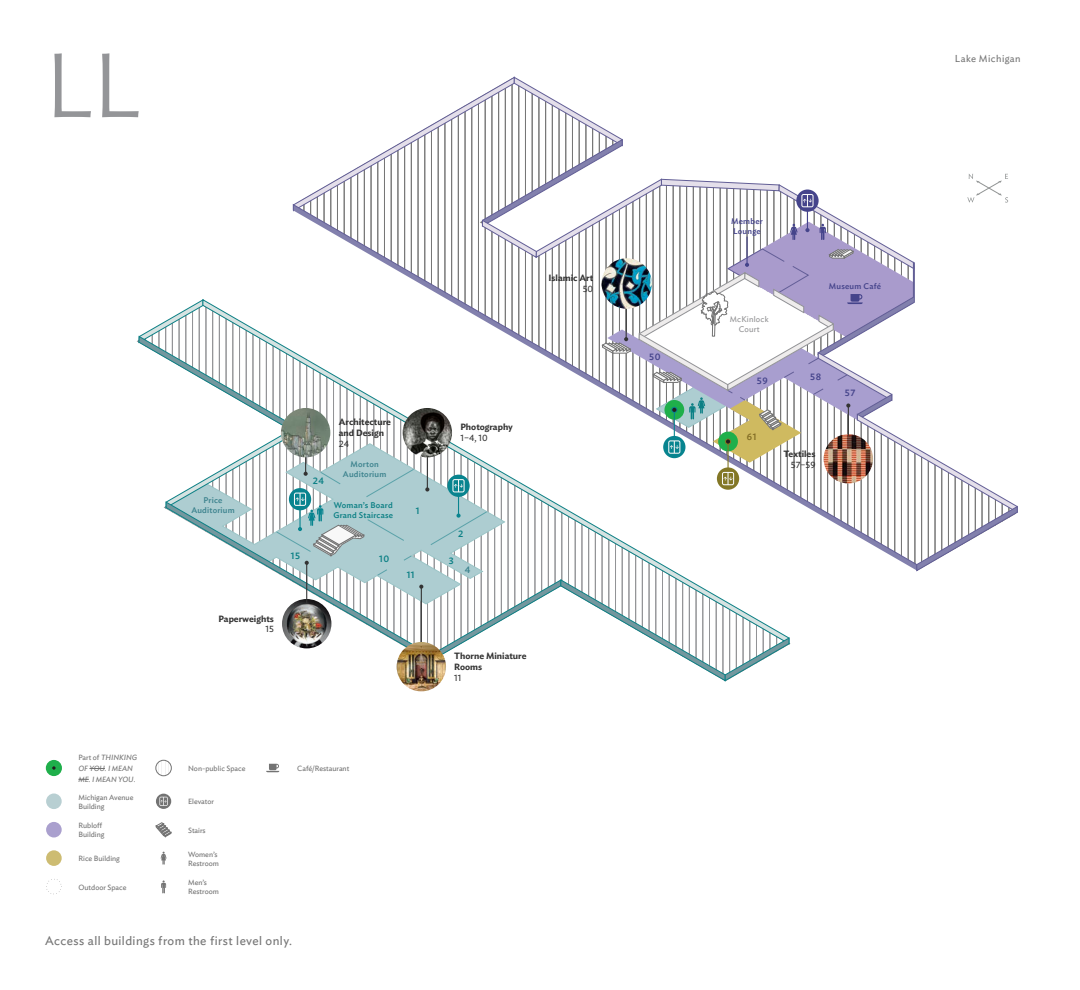
<style>
.page{position:relative;width:1080px;height:990px;background:#fff}
.page>*{position:absolute;margin:0;border:0;box-sizing:border-box;transform-origin:0 0}
.Floor_Numbers_-_Larg{font:300 90px "Ideal Sans";color:#949598}
.Sans_-_Medium{font:12.5px "Ideal Sans";letter-spacing:.035em;color:#767676}
.Sans_-_Small{font:10px "Ideal Sans";letter-spacing:.04em;color:#767676}
.t1{font:500 9.38px "Ideal Sans";letter-spacing:.05em;color:#0c8085}
.t2{font:500 9.38px "Ideal Sans";letter-spacing:.05em;color:#45448b}
.t3{font:500 9.38px "Ideal Sans";color:#826d25}
.t4{font:500 9.38px "Ideal Sans";color:#3d838e}
.t5{font:600 9px/10.9px "Ideal Sans";color:#333;text-align:right}
.t6{font:500 8.25px/9.9px "Ideal Sans";letter-spacing:.025em;color:#3d838e;text-align:center}
.t7{font:500 8.25px/9.9px "Ideal Sans";letter-spacing:.025em;color:#0c8085}
.t8{font:500 8.25px/9.9px "Ideal Sans";letter-spacing:.025em;color:#45448b}
.t9{font:8.25px/9.9px "Ideal Sans";letter-spacing:.025em;color:#929294;text-align:center}
.t10{font:7.5px/9px "Ideal Sans";color:#727272}
.t11{font:italic 7.5px/10.8px "Ideal Sans";color:#727272}
.s1{font-weight:400}
.s2{font-style:normal}
</style>
<div class="page">
<img style="left:397px;top:642px;width:49px;height:49px;border-radius:25px">
<svg style="left:138px;top:77px;width:879px;height:604px"></svg>
<div style="left:46px;top:760px;width:16px;height:16px;background:#1faf4b;border-radius:50%"></div>
<svg style="left:52px;top:766px;width:4px;height:4px"></svg>
<svg style="left:89px;top:768px;width:16px;height:1px"></svg>
<svg style="left:156px;top:760px;width:15px;height:16px"></svg>
<div style="left:156px;top:760px;width:15px;height:16px;border:1px solid #737373;border-radius:50%"></div>
<svg style="left:266px;top:764px;width:13px;height:8px"></svg>
<div style="left:46px;top:793px;width:16px;height:16px;background:#b8cfd2;border-radius:50%"></div>
<svg style="left:156px;top:794px;width:15px;height:15px"></svg>
<svg style="left:159px;top:797px;width:9px;height:9px"></svg>
<div style="left:46px;top:822px;width:16px;height:16px;background:#aaa0ce;border-radius:50%"></div>
<svg style="left:156px;top:823px;width:15px;height:14px"></svg>
<div style="left:46px;top:850px;width:16px;height:16px;background:#cdbc72;border-radius:50%"></div>
<svg style="left:161px;top:852px;width:6px;height:13px"></svg>
<svg style="left:46px;top:879px;width:16px;height:15px"></svg>
<svg style="left:161px;top:880px;width:5px;height:13px"></svg>
<p class="Floor_Numbers_-_Larg" style="left:45px;top:17px;width:97px">LL</p>
<p class="t5" style="left:549px;top:272px;width:46px">Islamic Art<br><span class="s1">50</span></p>
<p class="t6" style="left:191px;top:494px;width:45px">Price<br>Auditorium</p>
<p class="t5" style="left:219px;top:612px;width:57px">Paperweights<br><span class="s1">15</span></p>
<p class="t1" style="left:313px;top:473px;width:13px">24</p>
<p class="t5" style="left:339px;top:416px;width:54px;text-align:left">Architecture and Design<br><span class="s1">24</span></p>
<p class="t5" style="left:460px;top:421px;width:54px;text-align:left">Photography<br><span class="s1">1–4, 10</span></p>
<p class="t6" style="left:343px;top:459px;width:45px">Morton<br>Auditorium</p>
<p class="t7" style="left:334px;top:499px;width:61px">Woman’s Board<br>Grand Staircase</p>
<p class="t1" style="left:416px;top:503px;width:5px">1</p>
<p class="t1" style="left:458px;top:527px;width:7px">2</p>
<p class="t1" style="left:291px;top:549px;width:11px">15</p>
<p class="t1" style="left:379px;top:551px;width:12px">10</p>
<p class="t1" style="left:407px;top:567px;width:10px">11</p>
<p class="t1" style="left:449px;top:553px;width:6px">3</p>
<p class="t4" style="left:465px;top:562px;width:7px">4</p>
<p class="t5" style="left:454px;top:650px;width:74px;text-align:left">Thorne Miniature<br>Rooms<br><span class="s1">11</span></p>
<p class="t11" style="left:78px;top:752px;width:60px"><span class="s2">Part of</span> THINKING<br>OF YOU. I MEAN<br>ME. I MEAN YOU<span class="s2">.</span></p>
<p class="t10" style="left:188px;top:763px;width:59px">Non-public Space</p>
<p class="t10" style="left:297px;top:763px;width:54px">Café/Restaurant</p>
<p class="t10" style="left:78px;top:792px;width:56px">Michigan Avenue<br>Building</p>
<p class="t10" style="left:188px;top:797px;width:28px">Elevator</p>
<p class="t10" style="left:78px;top:821px;width:27px">Rubloff<br>Building</p>
<p class="t10" style="left:188px;top:825px;width:19px">Stairs</p>
<p class="t10" style="left:78px;top:853px;width:43px">Rice Building</p>
<p class="t10" style="left:188px;top:849px;width:32px">Women’s<br>Restroom</p>
<p class="t10" style="left:78px;top:882px;width:50px">Outdoor Space</p>
<p class="t10" style="left:188px;top:877px;width:32px">Men’s<br>Restroom</p>
<p class="Sans_-_Medium" style="left:45px;top:931px;width:248px">Access all buildings from the first level only.</p>
<p class="t2" style="left:649px;top:350px;width:13px">50</p>
<p class="t8" style="left:731px;top:216px;width:33px">Member<br>Lounge</p>
<p class="t9" style="left:730px;top:314px;width:40px">McKinlock<br>Court</p>
<p class="t8" style="left:829px;top:280px;width:53px">Museum Café</p>
<p class="t2" style="left:757px;top:373px;width:12px">59</p>
<p class="t2" style="left:810px;top:369px;width:12px">58</p>
<p class="t3" style="left:747px;top:430px;width:11px">61</p>
<p class="t5" style="left:783px;top:448px;width:33px">Textiles<br><span class="s1">57–59</span></p>
<p class="t2" style="left:845px;top:386px;width:12px">57</p>
<p class="Sans_-_Small" style="left:955px;top:51px;width:67px">Lake Michigan</p>
</div>
